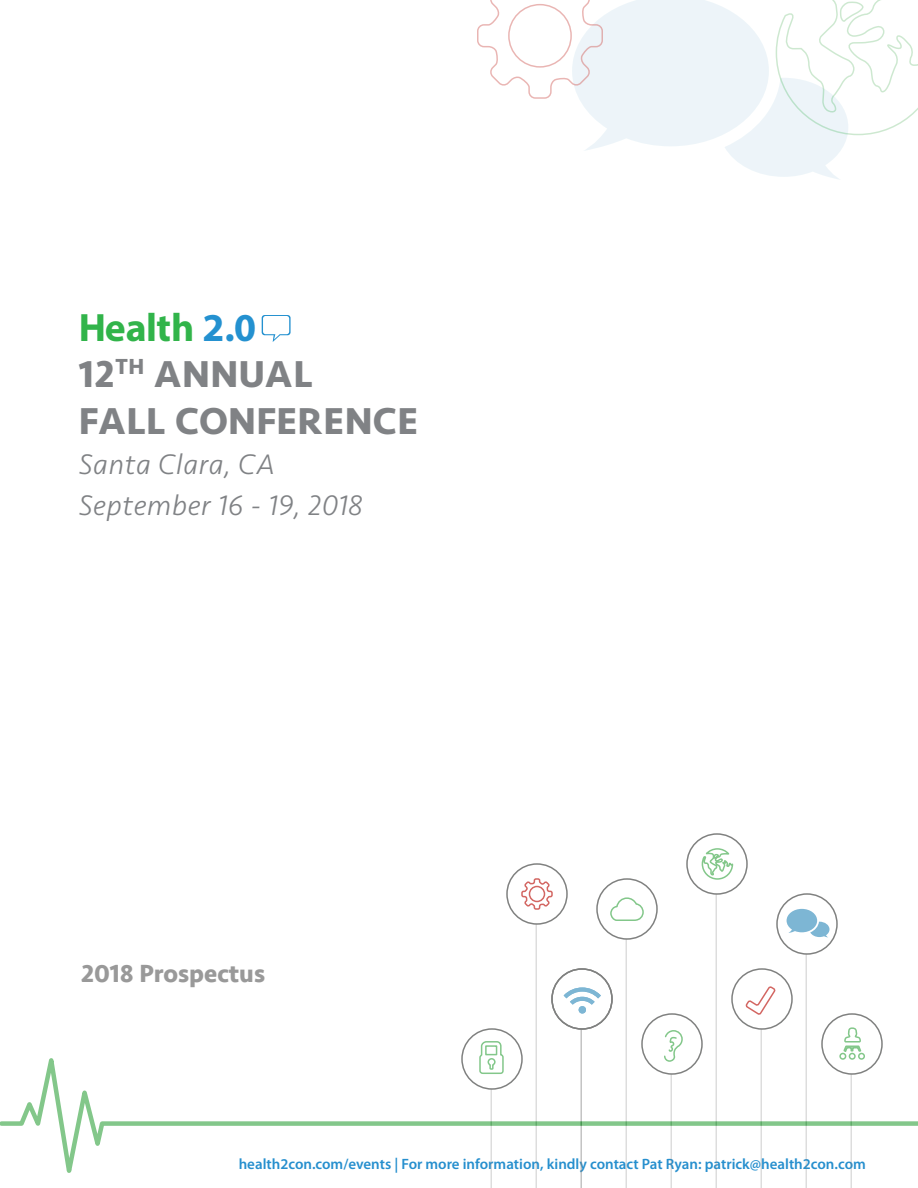
<style>
.page{position:relative;width:918px;height:1188px;background:#fff}
.page>*{position:absolute;margin:0;border:0;box-sizing:border-box;transform-origin:0 0}
.t1{font:700 39.75px "Myriad Pro";letter-spacing:-.015em;color:#31b44a}
.t2{font:700 38.85px/46.7px "Seravek";letter-spacing:.01em;color:#808285}
.t3{font:italic 300 29.25px/40.7px "Seravek";letter-spacing:.02em;color:#808285}
.t4{font:700 25.5px "Seravek";color:#999}
.t5{font:600 15px "Myriad Pro";color:#268fce}
.s1{color:#2491d0}
</style>
<div class="page">
<svg style="left:610px;top:897px;width:34px;height:24px"></svg>
<hr style="left:580px;top:1029px;width:2px;height:159px;background:#808180">
<div style="left:551px;top:968px;width:62px;height:62px;border:2px solid #808180;border-radius:50%"></div>
<hr style="left:490px;top:1089px;width:2px;height:99px;background:#808180">
<div style="left:461px;top:1028px;width:62px;height:62px;border:2px solid #808180;border-radius:50%"></div>
<hr style="left:806px;top:954px;width:1px;height:234px;background:#808180">
<div style="left:776px;top:893px;width:62px;height:62px;border:2px solid #808180;border-radius:50%"></div>
<svg style="left:521px;top:878px;width:32px;height:32px"></svg>
<hr style="left:536px;top:924px;width:1px;height:264px;background:#808180">
<div style="left:506px;top:863px;width:62px;height:62px;border:2px solid #808180;border-radius:50%"></div>
<hr style="left:626px;top:939px;width:1px;height:249px;background:#808180">
<div style="left:596px;top:878px;width:62px;height:62px;border:2px solid #808180;border-radius:50%"></div>
<hr style="left:670px;top:1074px;width:2px;height:114px;background:#808180">
<div style="left:641px;top:1013px;width:62px;height:62px;border:2px solid #808180;border-radius:50%"></div>
<hr style="left:850px;top:1074px;width:2px;height:114px;background:#808180">
<div style="left:821px;top:1013px;width:62px;height:62px;border:2px solid #808180;border-radius:50%"></div>
<hr style="left:716px;top:894px;width:1px;height:294px;background:#808180">
<div style="left:686px;top:833px;width:62px;height:62px;border:2px solid #808180;border-radius:50%"></div>
<svg style="left:745px;top:986px;width:31px;height:29px"></svg>
<hr style="left:760px;top:1029px;width:2px;height:159px;background:#808180">
<div style="left:731px;top:968px;width:62px;height:62px;border:2px solid #808180;border-radius:50%"></div>
<svg style="left:702px;top:848px;width:31px;height:32px"></svg>
<svg style="left:479px;top:1041px;width:25px;height:17px"></svg>
<div style="left:849px;top:1053px;width:7px;height:7px;border:2px solid #83c78a;border-radius:50%"></div>
<div style="left:839px;top:1053px;width:7px;height:7px;border:2px solid #83c78a;border-radius:50%"></div>
<div style="left:858px;top:1053px;width:7px;height:7px;border:2px solid #83c78a;border-radius:50%"></div>
<svg style="left:842px;top:1027px;width:21px;height:27px"></svg>
<svg style="left:787px;top:909px;width:43px;height:29px"></svg>
<svg style="left:564px;top:987px;width:37px;height:27px"></svg>
<svg style="left:664px;top:1030px;width:19px;height:28px"></svg>
<svg style="left:0;top:1058px;width:918px;height:115px"></svg>
<svg style="left:477px;top:0;width:441px;height:179px"></svg>
<svg style="left:262px;top:315px;width:29px;height:27px"></svg>
<p class="t1" style="left:79px;top:302px;width:179px">Health <span class="s1">2.0</span></p>
<p class="t2" style="left:79px;top:350px;width:341px">12<sup>TH</sup> ANNUAL<br>FALL CONFERENCE</p>
<p class="t3" style="left:79px;top:445px;width:286px">Santa Clara, CA<br>September 16 - 19, 2018</p>
<p class="t4" style="left:81px;top:953px;width:186px">2018 Prospectus</p>
<p class="t5" style="left:239px;top:1154px;width:629px">health2con.com/events | For more information, kindly contact Pat Ryan: patrick@health2con.com</p>
</div>
